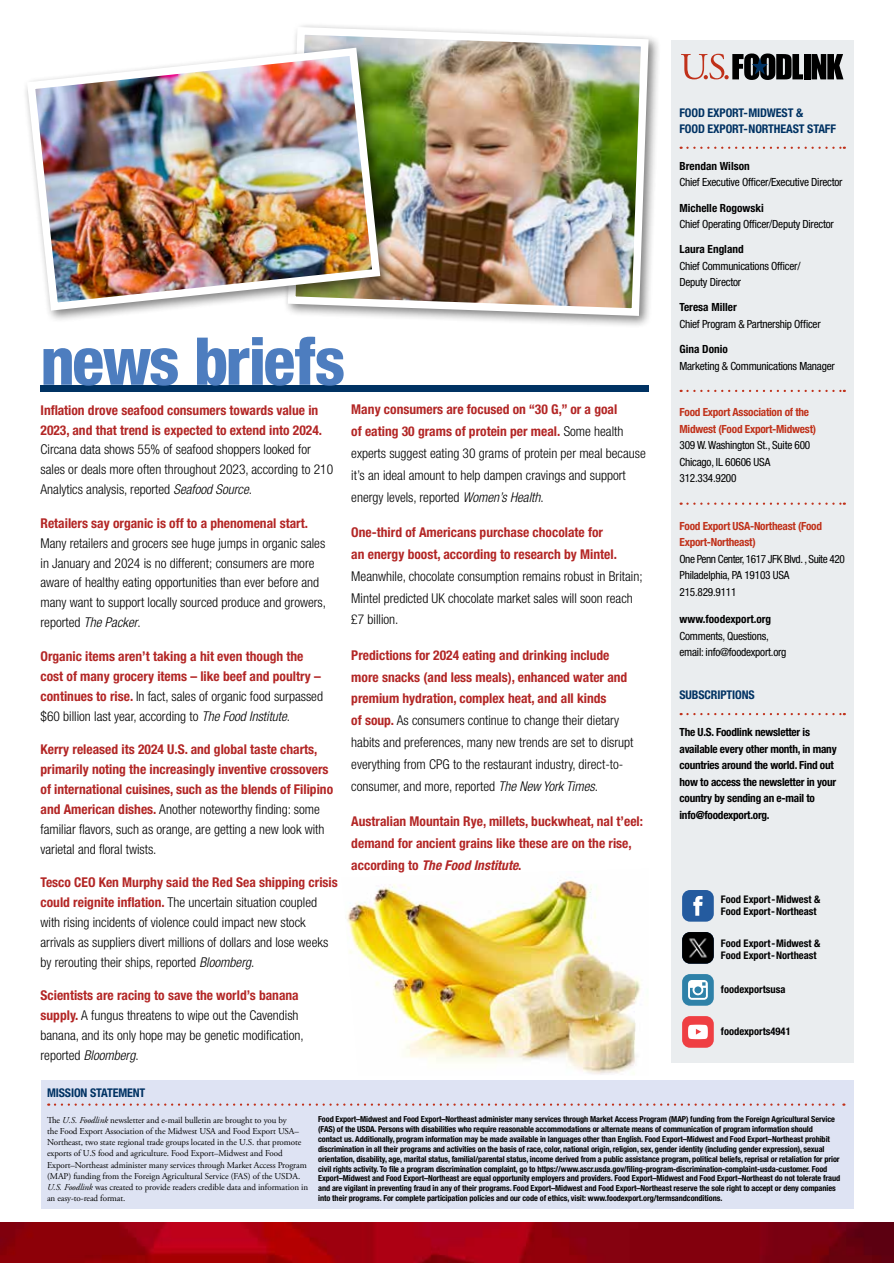
<style>
.page{position:relative;width:894px;height:1263px;background:#fff}
.page>*{position:absolute;margin:0;border:0;box-sizing:border-box;transform-origin:0 0}
.t1{font:800 condensed 66px "Helvetica Neue LT Std";letter-spacing:-.03em;color:#4d7dbf}
.t2{font:300 condensed 13.5px/20px "Helvetica Neue LT Std";color:#000}
.t3{font:700 condensed 13.5px/20px "Helvetica Neue LT Std";color:#b32625}
.t4{font:700 condensed 12px/16.5px "Helvetica Neue LT Std";letter-spacing:-.01em;color:#003263}
.t5{font:condensed 11.25px/16.5px "Helvetica Neue LT Std";letter-spacing:-.02em;color:#000}
.t6{font:700 condensed 11.25px/16.5px "Helvetica Neue LT Std";letter-spacing:-.02em;color:#000}
.t7{font:700 condensed 11.25px/16.5px "Helvetica Neue LT Std";letter-spacing:-.02em;color:#c0311a}
.t8{font:700 condensed 11.25px "Helvetica Neue LT Std";color:#000}
.t9{font:condensed 11.25px/16.5px "Helvetica Neue LT Std";letter-spacing:-.04em;color:#000}
.t10{font:700 condensed 10.5px/12px "Helvetica Neue LT Std";color:#000}
.t11{font:9px/11.2px "Adobe Garamond Pro";letter-spacing:-.01em;color:#000}
.t12{font:700 condensed 8.25px/9.9px "Helvetica Neue LT Std";letter-spacing:-.01em;color:#000}
.s1{font-style:italic}
.s2{font-weight:300;color:#000}
.s3{font-weight:300;font-style:italic;color:#000}
.s4{font-weight:700;color:#b32625}
</style>
<div class="page">
<img style="left:0;top:1222px;width:893px;height:41px">
<div style="left:670px;top:40px;width:183px;height:1022px;background:#eaedef"></div>
<svg style="left:687px;top:147px;width:157px;height:2px"></svg>
<svg style="left:687px;top:390px;width:157px;height:2px"></svg>
<svg style="left:687px;top:502px;width:157px;height:3px"></svg>
<svg style="left:687px;top:713px;width:157px;height:2px"></svg>
<div style="left:803px;top:54px;width:7px;height:25px;background:#000"></div>
<svg style="left:811px;top:54px;width:32px;height:25px"></svg>
<svg style="left:681px;top:53px;width:121px;height:27px"></svg>
<div style="left:40px;top:1080px;width:813px;height:129px;background:#dee3f3"></div>
<svg style="left:55px;top:1103px;width:789px;height:2px"></svg>
<div style="left:681px;top:974px;width:32px;height:31px;background:#2e81a8;border-radius:8px"></div>
<svg style="left:688px;top:980px;width:19px;height:19px"></svg>
<div style="left:681px;top:890px;width:32px;height:31px;background:#245b9f;border-radius:8px"></div>
<svg style="left:693px;top:896px;width:9px;height:19px"></svg>
<img style="left:682px;top:932px;width:31px;height:31px">
<div style="left:681px;top:1016px;width:32px;height:31px;background:#ef3f43;border-radius:8px"></div>
<svg style="left:688px;top:1024px;width:19px;height:15px"></svg>
<div style="left:40px;top:385px;width:608px;height:7px;background:#003263"></div>
<div style="left:282px;top:22px;width:379px;height:306px;background:#000;opacity:.5"></div>
<img style="left:284px;top:23px;width:368px;height:297px">
<div style="left:22px;top:43px;width:370px;height:280px;background:#000;opacity:.5"></div>
<img style="left:23px;top:44px;width:361px;height:271px">
<img style="left:347px;top:880px;width:294px;height:195px">
<h1 class="t1" style="left:40px;top:320px;width:306px">news briefs</h1>
<p class="t3" style="left:40px;top:400px;width:283px">Inflation drove seafood consumers towards value in<br>2023, and that trend is expected to extend into 2024.</p>
<p class="t2" style="left:40px;top:439px;width:294px">Circana data shows 55% of seafood shoppers looked for sales or deals more often throughout 2023, according to 210<br>Analytics analysis, reported <span class="s1">Seafood Source</span>.</p>
<p class="t3" style="left:40px;top:513px;width:269px">Retailers say organic is off to a phenomenal start.</p>
<p class="t2" style="left:40px;top:533px;width:287px">Many retailers and grocers see huge jumps in organic sales in January and 2024 is no different; consumers are more aware of healthy eating opportunities than ever before and many want to support locally sourced produce and growers, reported <span class="s1">The Packer</span>.</p>
<p class="t3" style="left:40px;top:646px;width:284px">Organic items aren’t taking a hit even though the cost of many grocery items – like beef and poultry – continues to rise. <span class="s2">In fact, sales of organic food surpassed $60 billion last year, according to</span> <span class="s3">The Food Institute</span><span class="s2">.</span></p>
<p class="t3" style="left:40px;top:739px;width:294px">Kerry released its 2024 U.S. and global taste charts, primarily noting the increasingly inventive crossovers of international cuisines, such as the blends of Filipino and American dishes. <span class="s2">Another noteworthy finding: some familiar flavors, such as orange, are getting a new look with varietal and floral twists.</span></p>
<p class="t2" style="left:40px;top:872px;width:299px"><span class="s4">Tesco CEO Ken Murphy said the Red Sea shipping crisis could reignite inflation.</span> The uncertain situation coupled with rising incidents of violence could impact new stock arrivals as suppliers divert millions of dollars and lose weeks by rerouting their ships, reported <span class="s1">Bloomberg</span>.</p>
<p class="t2" style="left:40px;top:985px;width:265px"><span class="s4">Scientists are racing to save the world’s banana supply.</span> A fungus threatens to wipe out the Cavendish banana, and its only hope may be genetic modification, reported <span class="s1">Bloomberg</span>.</p>
<p class="t2" style="left:351px;top:399px;width:296px;line-height:21.8px"><span class="s4">Many consumers are focused on “30 G,” or a goal<br>of eating 30 grams of protein per meal.</span> Some health experts suggest eating 30 grams of protein per meal because it’s an ideal amount to help dampen cravings and support energy levels, reported <span class="s1">Women’s Health</span>.</p>
<p class="t3" style="left:351px;top:521px;width:267px;line-height:21.8px">One-third of Americans purchase chocolate for an energy boost, according to research by Mintel.</p>
<p class="t2" style="left:351px;top:565px;width:293px;line-height:21.8px">Meanwhile, chocolate consumption remains robust in Britain;<br>Mintel predicted UK chocolate market sales will soon reach £7 billion.</p>
<p class="t2" style="left:351px;top:644px;width:283px;line-height:21.8px"><span class="s4">Predictions for 2024 eating and drinking include more snacks (and less meals), enhanced water and premium hydration, complex heat, and all kinds<br>of soup.</span> As consumers continue to change their dietary habits and preferences, many new trends are set to disrupt everything from CPG to the restaurant industry, direct-to&shy;consumer, and more, reported <span class="s1">The New York Times</span>.</p>
<p class="t3" style="left:351px;top:810px;width:293px;line-height:21.8px">Australian Mountain Rye, millets, buckwheat, nal t’eel: demand for ancient grains like these are on the rise, according to <span class="s1">The Food Institute</span>.</p>
<p class="t4" style="left:679px;top:104px;width:158px">FOOD EXPORT-MIDWEST &amp;<br>FOOD EXPORT-NORTHEAST STAFF</p>
<p class="t8" style="left:679px;top:159px;width:72px">Brendan Wilson</p>
<p class="t5" style="left:679px;top:174px;width:164px">Chief Executive Officer/Executive Director</p>
<p class="t8" style="left:679px;top:201px;width:86px">Michelle Rogowski</p>
<p class="t5" style="left:679px;top:216px;width:156px">Chief Operating Officer/Deputy Director</p>
<p class="t8" style="left:679px;top:242px;width:66px">Laura England</p>
<p class="t5" style="left:679px;top:257px;width:122px">Chief Communications Officer/<br>Deputy Director</p>
<p class="t8" style="left:679px;top:300px;width:59px">Teresa Miller</p>
<p class="t5" style="left:679px;top:315px;width:143px">Chief Program &amp; Partnership Officer</p>
<p class="t8" style="left:679px;top:342px;width:50px">Gina Donio</p>
<p class="t5" style="left:679px;top:357px;width:157px">Marketing &amp; Communications Manager</p>
<p class="t7" style="left:679px;top:404px;width:138px">Food Export Association of the<br>Midwest (Food Export-Midwest)</p>
<p class="t5" style="left:679px;top:437px;width:132px">309 W. Washington St., Suite 600<br>Chicago, IL 60606 USA<br>312.334.9200</p>
<p class="t7" style="left:679px;top:517px;width:144px">Food Export USA-Northeast (Food<br>Export-Northeast)</p>
<p class="t9" style="left:679px;top:550px;width:167px">One Penn Center, 1617 JFK Blvd. , Suite 420<br>Philadelphia, PA 19103 USA<br>215.829.9111</p>
<p class="t8" style="left:679px;top:612px;width:93px">www.foodexport.org</p>
<p class="t5" style="left:679px;top:627px;width:108px">Comments, Questions, email: info@foodexport.org</p>
<p class="t4" style="left:679px;top:687px;width:77px">SUBSCRIPTIONS</p>
<p class="t6" style="left:679px;top:724px;width:159px">The U.S. Foodlink newsletter is available every other month, in many countries around the world. Find out how to access the newsletter in your country by sending an e-mail to info@foodexport.org.</p>
<p class="t10" style="left:720px;top:893px;width:101px">Food Export-Midwest &amp;<br>Food Export-Northeast</p>
<p class="t10" style="left:720px;top:937px;width:101px">Food Export-Midwest &amp;<br>Food Export-Northeast</p>
<p class="t10" style="left:720px;top:983px;width:66px">foodexportsusa</p>
<p class="t10" style="left:720px;top:1024px;width:71px">foodexports4941</p>
<p class="t4" style="left:47px;top:1084px;width:100px">MISSION STATEMENT</p>
<p class="t11" style="left:47px;top:1114px;width:262px">The <span class="s1">U.S. Foodlink</span> newsletter and e-mail bulletin are brought to you by<br>the Food Export Association of the Midwest USA and Food Export USA– Northeast, two state regional trade groups located in the U.S. that promote exports of U.S food and agriculture. Food Export–Midwest and Food Export–Northeast administer many services through Market Access Program (MAP) funding from the Foreign Agricultural Service (FAS) of the USDA.<br><span class="s1">U.S. Foodlink</span> was created to provide readers credible data and information in an easy-to-read format.</p>
<p class="t12" style="left:318px;top:1114px;width:523px">Food Export–Midwest and Food Export–Northeast administer many services through Market Access Program (MAP) funding from the Foreign Agricultural Service (FAS) of the USDA. Persons with disabilities who require reasonable accommodations or alternate means of communication of program information should<br>contact us. Additionally, program information may be made available in languages other than English. Food Export–Midwest and Food Export–Northeast prohibit discrimination in all their programs and activities on the basis of race, color, national origin, religion, sex, gender identity (including gender expression), sexual orientation, disability, age, marital status, familial/parental status, income derived from a public assistance program, political beliefs, reprisal or retaliation for prior civil rights activity. To file a program discrimination complaint, go to https://www.ascr.usda.gov/filing-program-discrimination-complaint-usda-customer. Food Export–Midwest and Food Export–Northeast are equal opportunity employers and providers. Food Export–Midwest and Food Export–Northeast do not tolerate fraud and are vigilant in preventing fraud in any of their programs. Food Export–Midwest and Food Export–Northeast reserve the sole right to accept or deny companies into their programs. For complete participation policies and our code of ethics, visit: www.foodexport.org/termsandconditions.</p>
</div>
